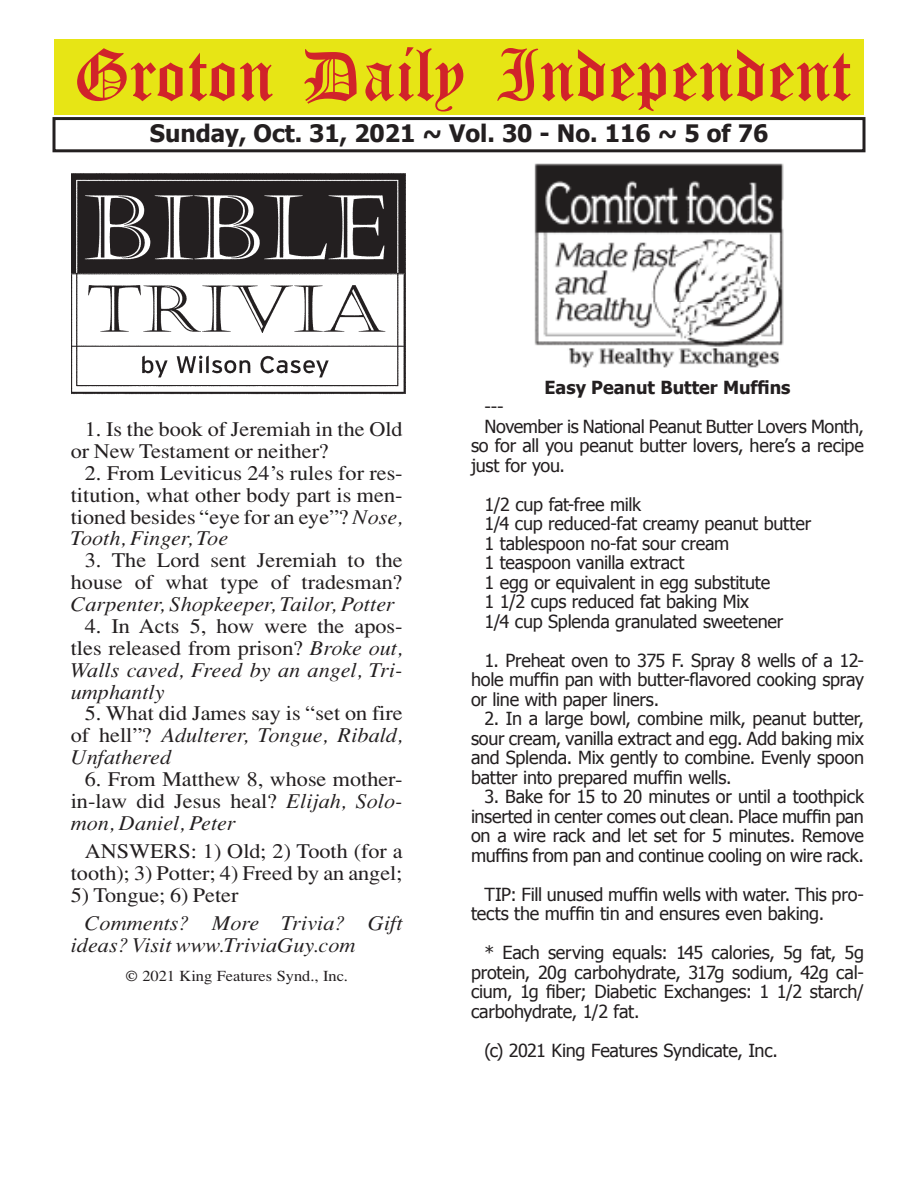
<style>
.page{position:relative;width:918px;height:1188px;background:#fff}
.page>*{position:absolute;margin:0;border:0;box-sizing:border-box;transform-origin:0 0}
.t1{font:54px "Old English Five";color:#d1232a}
.t2{font:700 24px "Tahoma";color:#231f20}
.t3{font:20.85px/21.9px "Times";color:#231f20;text-align:justify;scale:1.07 1}
.t4{font:italic 20.85px/21.9px "Times";color:#231f20;scale:1.07 1}
.t5{font:18px/19.5px "Tahoma";letter-spacing:-.015em;color:#231f20;text-align:justify}
.t6{font:700 18px "Tahoma";color:#231f20}
.t7{font:15.3px "Times";color:#231f20;scale:1.07 1}
.s1{font-style:italic}
</style>
<div class="page">
<div style="left:52px;top:117px;width:814px;height:35px;border:3px solid #231f20"></div>
<div style="left:54px;top:40px;width:810px;height:75px;background:#e7e515"></div>
<img style="left:71px;top:173px;width:335px;height:221px">
<img style="left:534px;top:163px;width:250px;height:205px">
<h1 class="t1" style="left:73px;top:50px;width:779px">Groton Daily Independent</h1>
<h2 class="t2" style="left:150px;top:116px;width:620px">Sunday, Oct. 31, 2021 ~ Vol. 30 - No. 116 ~ 5 of 76</h2>
<p class="t3" style="left:71px;top:418px;width:312px;text-indent:14px">1. Is the book of Jeremiah in the Old or New Testament or neither?</p>
<p class="t3" style="left:71px;top:462px;width:312px;text-indent:14px">2. From Leviticus 24’s rules for res&shy;titution, what other body part is men&shy;tioned besides “eye for an eye”? <span class="s1">Nose, Tooth, Finger, Toe</span></p>
<p class="t3" style="left:71px;top:549px;width:312px;text-align:right">3. The Lord sent Jeremiah to the house of what type of tradesman?</p>
<p class="t4" style="left:71px;top:593px;width:304px">Carpenter, Shopkeeper, Tailor, Potter</p>
<p class="t3" style="left:71px;top:615px;width:312px;text-indent:14px">4. In Acts 5, how were the apos&shy;tles released from prison? <span class="s1">Broke out, Walls caved, Freed by an angel, Tri&shy;umphantly</span></p>
<p class="t3" style="left:71px;top:702px;width:312px;text-indent:14px">5. What did James say is “set on fire of hell”? <span class="s1">Adulterer, Tongue, Ribald, Unfathered</span></p>
<p class="t3" style="left:71px;top:768px;width:312px;text-indent:14px">6. From Matthew 8, whose mother&shy;in-law did Jesus heal? <span class="s1">Elijah, Solo&shy;mon, Daniel, Peter</span></p>
<p class="t3" style="left:71px;top:840px;width:312px;text-align:right">ANSWERS: 1) Old; 2) Tooth (for a tooth); 3) Potter; 4) Freed by an angel;</p>
<p class="t3" style="left:71px;top:884px;width:158px">5) Tongue; 6) Peter</p>
<p class="t4" style="left:71px;top:912px;width:312px;text-indent:14px">Comments? More Trivia? Gift ideas? Visit www.TriviaGuy.com</p>
<p class="t7" style="left:125px;top:967px;width:210px">© 2021 King Features Synd., Inc.</p>
<p class="t6" style="left:545px;top:375px;width:247px">Easy Peanut Butter Muffins</p>
<p class="t5" style="left:485px;top:396px;width:21px">---</p>
<p class="t5" style="left:485px;top:416px;width:381px">November is National Peanut Butter Lovers Month,</p>
<p class="t5" style="left:471px;top:435px;width:394px">so for all you peanut butter lovers, here’s a recipe</p>
<p class="t5" style="left:471px;top:455px;width:96px">just for you.</p>
<p class="t5" style="left:485px;top:494px;width:328px;text-align:left">1/2 cup fat-free milk<br>1/4 cup reduced-fat creamy peanut butter<br>1 tablespoon no-fat sour cream<br>1 teaspoon vanilla extract<br>1 egg or equivalent in egg substitute<br>1 1/2 cups reduced fat baking Mix<br>1/4 cup Splenda granulated sweetener</p>
<p class="t5" style="left:471px;top:650px;width:395px;text-indent:14px">1. Preheat oven to 375 F. Spray 8 wells of a 12- hole muffin pan with butter-flavored cooking spray or line with paper liners.</p>
<p class="t5" style="left:471px;top:708px;width:395px;text-indent:14px">2. In a large bowl, combine milk, peanut butter, sour cream, vanilla extract and egg. Add baking mix and Splenda. Mix gently to combine. Evenly spoon batter into prepared muffin wells.</p>
<p class="t5" style="left:471px;top:786px;width:395px;text-indent:14px">3. Bake for 15 to 20 minutes or until a toothpick inserted in center comes out clean. Place muffin pan on a wire rack and let set for 5 minutes. Remove muffins from pan and continue cooling on wire rack.</p>
<p class="t5" style="left:471px;top:884px;width:394px;text-indent:14px">TIP: Fill unused muffin wells with water. This pro&shy;tects the muffin tin and ensures even baking.</p>
<p class="t5" style="left:471px;top:942px;width:395px;text-indent:14px">* Each serving equals: 145 calories, 5g fat, 5g protein, 20g carbohydrate, 317g sodium, 42g cal&shy;cium, 1g fiber; Diabetic Exchanges: 1 1/2 starch/ carbohydrate, 1/2 fat.</p>
<p class="t5" style="left:485px;top:1040px;width:295px">(c) 2021 King Features Syndicate, Inc.</p>
</div>
